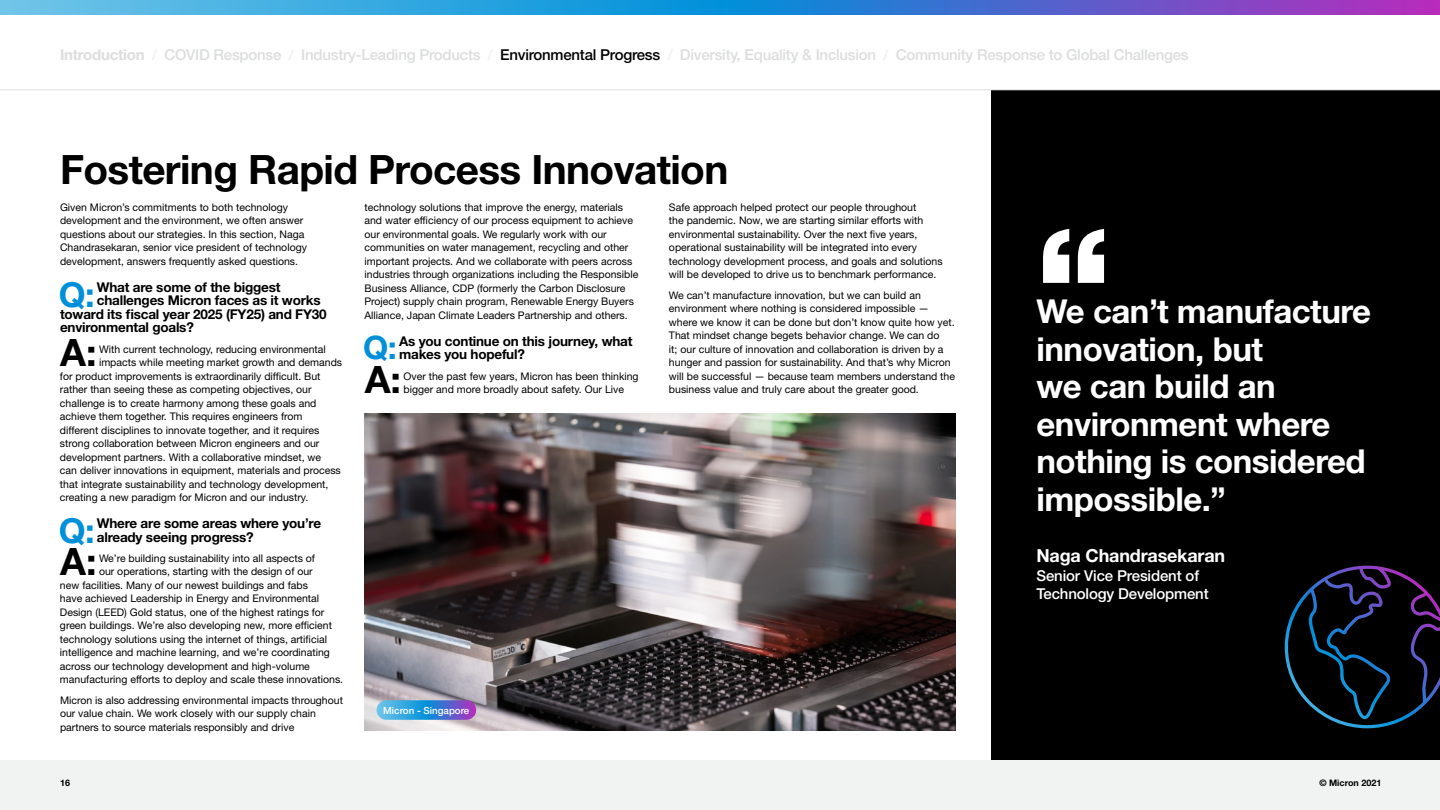
<style>
.page{position:relative;width:1440px;height:810px;background:#fff}
.page>*{position:absolute;margin:0;border:0;box-sizing:border-box;transform-origin:0 0}
.t1{font:900 142.5px "Helvetica Neue LT Std";color:#fff}
.t2{font:700 40.5px "Helvetica Neue LT Std";letter-spacing:-.015em;color:#000}
.t3{font:700 37.8px "Helvetica Neue LT Std";color:#000}
.t4{font:700 34.5px "Helvetica Neue LT Std";color:#0090da}
.t5{font:700 33px/37.5px "Helvetica Neue LT Std";letter-spacing:-.015em;color:#fff}
.t6{font:700 32.4px "Helvetica Neue LT Std";color:#0090da}
.t7{font:700 18px "Helvetica Neue LT Std";letter-spacing:-.01em;color:#fff}
.t8{font:500 15px "Helvetica Neue LT Std";letter-spacing:-.015em;color:#dcddde}
.t9{font:500 15px/18px "Helvetica Neue LT Std";letter-spacing:-.01em;color:#fff}
.t10{font:700 13.5px/13.5px "Helvetica Neue LT Std";letter-spacing:-.015em;color:#000}
.t11{font:10.5px/13.5px "Helvetica Neue LT Std";color:#000}
.t12{font:500 9.75px "Helvetica Neue LT Std";color:#fff}
.t13{font:700 9px "Helvetica Neue LT Std";color:#000}
.s1{font-weight:700}
.s2{font-weight:700;color:#f1f2f2}
.s3{color:#000}
</style>
<div class="page">
<img style="left:364px;top:413px;width:592px;height:317px">
<svg style="left:376px;top:700px;width:100px;height:20px;background:#4b87d5"></svg>
<div style="left:992px;top:90px;width:448px;height:670px;background:#000"></div>
<svg style="left:1285px;top:566px;width:155px;height:162px"></svg>
<hr style="left:0;top:90px;width:1440px;height:1px;background:#dcddde">
<svg style="left:0;top:0;width:1440px;height:15px;background:#4a84d5"></svg>
<div style="left:0;top:760px;width:1440px;height:50px;background:#f1f2f2"></div>
<h3 class="t8" style="left:60px;top:46px;width:1130px"><span class="s1">Introduction</span> <span class="s2">/</span> COVID Response <span class="s2">/</span> Industry-Leading Products <span class="s2">/</span> <span class="s3">Environmental Progress</span> <span class="s2">/</span> Diversity, Equality &amp; Inclusion <span class="s2">/</span> Community Response to Global Challenges</h3>
<h2 class="t2" style="left:60px;top:144px;width:670px">Fostering Rapid Process Innovation</h2>
<p class="t11" style="left:60px;top:200px;width:248px">Given Micron’s commitments to both technology development and the environment, we often answer questions about our strategies. In this section, Naga Chandrasekaran, senior vice president of technology development, answers frequently asked questions.</p>
<h3 class="t4" style="left:59px;top:273px;width:37px">Q:</h3>
<p class="t10" style="left:97px;top:280px;width:185px">What are some of the biggest</p>
<p class="t11" style="left:669px;top:200px;width:275px">Safe approach helped protect our people throughout<br>the pandemic. Now, we are starting similar efforts with environmental sustainability. Over the next five years, operational sustainability will be integrated into every technology development process, and goals and solutions will be developed to drive us to benchmark performance.</p>
<p class="t11" style="left:669px;top:288px;width:288px">We can’t manufacture innovation, but we can build an environment where nothing is considered impossible — where we know it can be done but don’t know quite how yet.<br>That mindset change begets behavior change. We can do<br>it; our culture of innovation and collaboration is driven by a hunger and passion for sustainability. And that’s why Micron will be successful — because team members understand the business value and truly care about the greater good.</p>
<p class="t11" style="left:364px;top:200px;width:275px">technology solutions that improve the energy, materials and water efficiency of our process equipment to achieve our environmental goals. We regularly work with our communities on water management, recycling and other important projects. And we collaborate with peers across industries through organizations including the Responsible Business Alliance, CDP (formerly the Carbon Disclosure Project) supply chain program, Renewable Energy Buyers Alliance, Japan Climate Leaders Partnership and others.</p>
<h3 class="t6" style="left:363px;top:328px;width:35px">Q:</h3>
<p class="t10" style="left:399px;top:334px;width:235px">As you continue on this journey, what makes you hopeful?</p>
<h3 class="t3" style="left:365px;top:356px;width:38px">A:</h3>
<p class="t11" style="left:404px;top:369px;width:237px">Over the past few years, Micron has been thinking bigger and more broadly about safety. Our Live</p>
<p class="t10" style="left:97px;top:293px;width:225px">challenges Micron faces as it works</p>
<p class="t10" style="left:60px;top:307px;width:268px">toward its fiscal year 2025 (FY25) and FY30</p>
<p class="t10" style="left:60px;top:320px;width:135px">environmental goals?</p>
<h3 class="t3" style="left:60px;top:329px;width:38px">A:</h3>
<p class="t11" style="left:99px;top:342px;width:228px">With current technology, reducing environmental</p>
<p class="t11" style="left:99px;top:355px;width:245px">impacts while meeting market growth and demands</p>
<p class="t11" style="left:60px;top:369px;width:262px">for product improvements is extraordinarily difficult. But</p>
<p class="t11" style="left:60px;top:382px;width:253px">rather than seeing these as competing objectives, our</p>
<p class="t11" style="left:60px;top:396px;width:258px">challenge is to create harmony among these goals and</p>
<p class="t11" style="left:60px;top:409px;width:244px">achieve them together. This requires engineers from</p>
<p class="t11" style="left:60px;top:423px;width:261px">different disciplines to innovate together, and it requires</p>
<p class="t11" style="left:60px;top:436px;width:261px">strong collaboration between Micron engineers and our</p>
<p class="t11" style="left:60px;top:450px;width:263px">development partners. With a collaborative mindset, we</p>
<p class="t11" style="left:60px;top:463px;width:282px">can deliver innovations in equipment, materials and process</p>
<p class="t11" style="left:60px;top:477px;width:270px">that integrate sustainability and technology development,</p>
<p class="t11" style="left:60px;top:490px;width:250px">creating a new paradigm for Micron and our industry.</p>
<h3 class="t4" style="left:59px;top:509px;width:37px">Q:</h3>
<p class="t10" style="left:97px;top:516px;width:226px">Where are some areas where you’re already seeing progress?</p>
<h3 class="t3" style="left:60px;top:538px;width:38px">A:</h3>
<p class="t11" style="left:99px;top:551px;width:218px">We’re building sustainability into all aspects of</p>
<p class="t11" style="left:99px;top:565px;width:215px">our operations, starting with the design of our</p>
<p class="t11" style="left:60px;top:578px;width:249px">new facilities. Many of our newest buildings and fabs</p>
<p class="t11" style="left:60px;top:592px;width:261px">have achieved Leadership in Energy and Environmental</p>
<p class="t11" style="left:60px;top:605px;width:266px">Design (LEED) Gold status, one of the highest ratings for</p>
<p class="t11" style="left:60px;top:619px;width:274px">green buildings. We’re also developing new, more efficient</p>
<p class="t11" style="left:60px;top:632px;width:269px">technology solutions using the internet of things, artificial</p>
<p class="t11" style="left:60px;top:646px;width:271px">intelligence and machine learning, and we’re coordinating</p>
<p class="t11" style="left:60px;top:659px;width:251px">across our technology development and high-volume</p>
<p class="t11" style="left:60px;top:673px;width:285px">manufacturing efforts to deploy and scale these innovations.</p>
<p class="t11" style="left:60px;top:693px;width:285px">Micron is also addressing environmental impacts throughout our value chain. We work closely with our supply chain partners to source materials responsibly and drive</p>
<p class="t12" style="left:383px;top:705px;width:88px">Micron - Singapore</p>
<h1 class="t1" style="left:1036px;top:195px;width:75px">“</h1>
<h3 class="t5" style="left:1036px;top:292px;width:336px">We can’t manufacture innovation, but<br>we can build an environment where nothing is considered impossible.”</h3>
<h3 class="t7" style="left:1036px;top:544px;width:190px">Naga Chandrasekaran</h3>
<h3 class="t9" style="left:1036px;top:567px;width:174px">Senior Vice President of<br>Technology Development</h3>
<p class="t13" style="left:60px;top:778px;width:12px">16</p>
<p class="t13" style="left:1319px;top:778px;width:64px">© Micron 2021</p>
</div>
